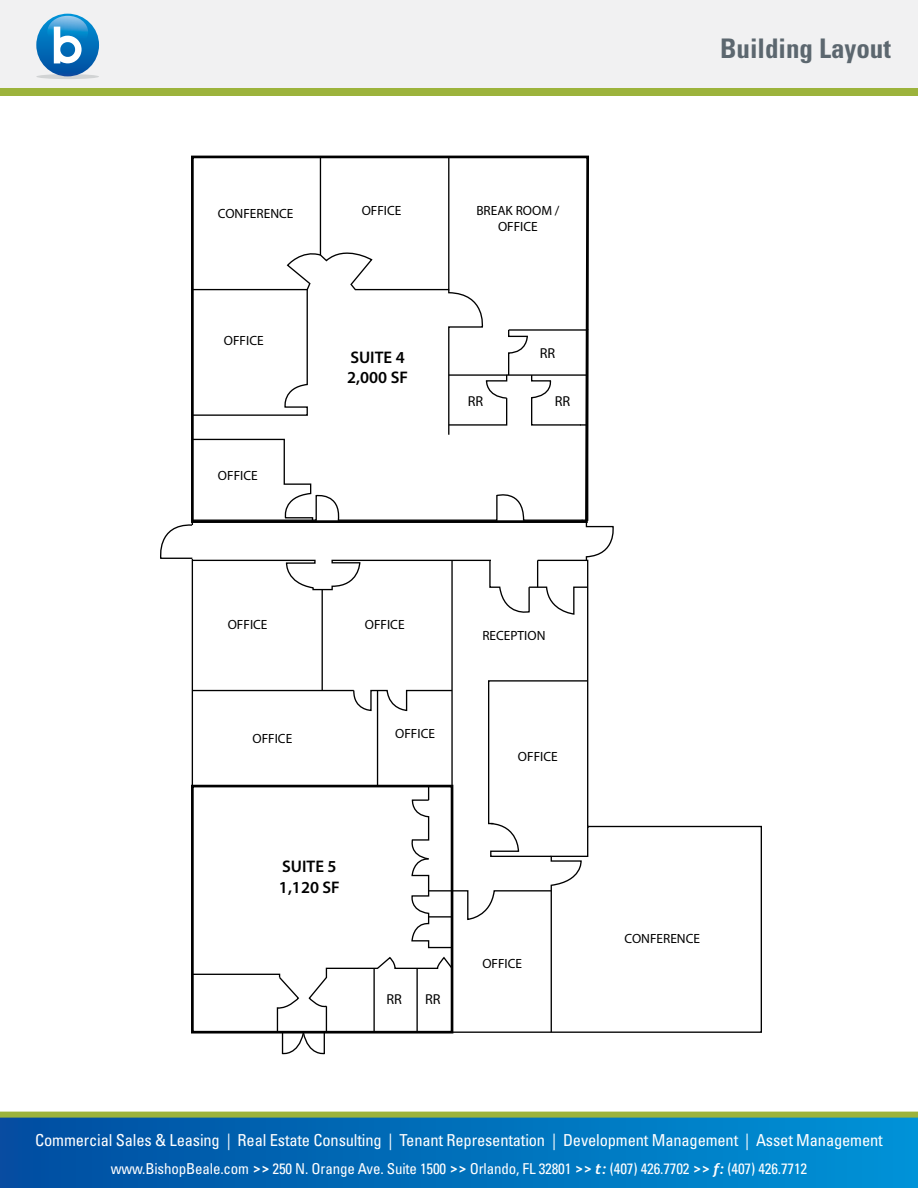
<style>
.page{position:relative;width:918px;height:1188px;background:#fff}
.page>*{position:absolute;margin:0;border:0;box-sizing:border-box;transform-origin:0 0}
.t1{font:700 condensed 27px "Univers LT Std";color:#5c676f}
.t2{font:600 16.8px/20.2px "Myriad Pro";color:#000}
.t3{font:condensed 16.5px "Univers LT Std";letter-spacing:-.01em;color:#fff}
.t4{font:condensed 15px "Univers LT Std";letter-spacing:-.01em;color:#fff}
.t5{font:14.4px "Myriad Pro";color:#000}
.t6{font:13.35px "Myriad Pro";color:#010101}
.t7{font:13.35px/16px "Myriad Pro";color:#000;text-align:center}
.s1{font-family:"Trebuchet MS";font-weight:700;font-stretch:normal}
.s2{font-family:"Trebuchet";font-weight:700;font-style:italic;font-stretch:normal}
</style>
<div class="page">
<div style="left:0;top:1118px;width:918px;height:70px;background:linear-gradient(to right,#014da0,#0092d6)"></div>
<div style="left:0;top:1112px;width:918px;height:6px;background:#9cb33c"></div>
<div style="left:0;top:0;width:918px;height:88px;background:#f1f1f2"></div>
<div style="left:36px;top:74px;width:63px;height:5px;background:#d1d3d4;border-radius:50%"></div>
<svg style="left:36px;top:14px;width:63px;height:62px"></svg>
<img style="left:47px;top:16px;width:41px;height:32px">
<svg style="left:54px;top:27px;width:28px;height:36px"></svg>
<div style="left:0;top:88px;width:918px;height:7px;background:#9cb33c"></div>
<svg style="left:160px;top:156px;width:457px;height:899px"></svg>
<div style="left:191px;top:785px;width:262px;height:249px;border:3px solid #000"></div>
<hr style="left:322px;top:590px;width:1px;height:101px;background:#000">
<h1 class="t1" style="left:720px;top:31px;width:172px">Building Layout</h1>
<p class="t6" style="left:218px;top:205px;width:77px">CONFERENCE</p>
<p class="t6" style="left:362px;top:202px;width:41px">OFFICE</p>
<p class="t6" style="left:224px;top:332px;width:41px">OFFICE</p>
<p class="t6" style="left:218px;top:467px;width:41px">OFFICE</p>
<p class="t2" style="left:347px;top:347px;width:62px">SUITE 4<br>2,000 SF</p>
<p class="t7" style="left:476px;top:202px;width:85px">BREAK ROOM /<br>OFFICE</p>
<p class="t5" style="left:540px;top:344px;width:17px">RR</p>
<p class="t5" style="left:468px;top:392px;width:17px">RR</p>
<p class="t5" style="left:555px;top:392px;width:17px">RR</p>
<p class="t6" style="left:228px;top:616px;width:41px">OFFICE</p>
<p class="t6" style="left:365px;top:616px;width:41px">OFFICE</p>
<p class="t6" style="left:252px;top:731px;width:41px">OFFICE</p>
<p class="t2" style="left:279px;top:856px;width:62px">SUITE 5<br>1,120 SF</p>
<p class="t6" style="left:395px;top:726px;width:41px">OFFICE</p>
<p class="t5" style="left:387px;top:991px;width:17px">RR</p>
<p class="t5" style="left:425px;top:991px;width:17px">RR</p>
<p class="t7" style="left:482px;top:627px;width:65px">RECEPTION</p>
<p class="t6" style="left:518px;top:748px;width:41px">OFFICE</p>
<p class="t6" style="left:482px;top:956px;width:41px">OFFICE</p>
<p class="t6" style="left:625px;top:930px;width:77px">CONFERENCE</p>
<p class="t3" style="left:35px;top:1130px;width:849px">Commercial Sales &amp; Leasing | Real Estate Consulting | Tenant Representation | Development Management | Asset Management</p>
<p class="t4" style="left:111px;top:1159px;width:698px">www.BishopBeale.com <span class="s1">&gt;&gt;</span> 250 N. Orange Ave. Suite 1500 <span class="s1">&gt;&gt;</span> Orlando, FL 32801 <span class="s1">&gt;&gt;</span> <span class="s2">t:</span> (407) 426.7702 <span class="s1">&gt;&gt;</span> <span class="s2">f:</span> (407) 426.7712</p>
</div>
